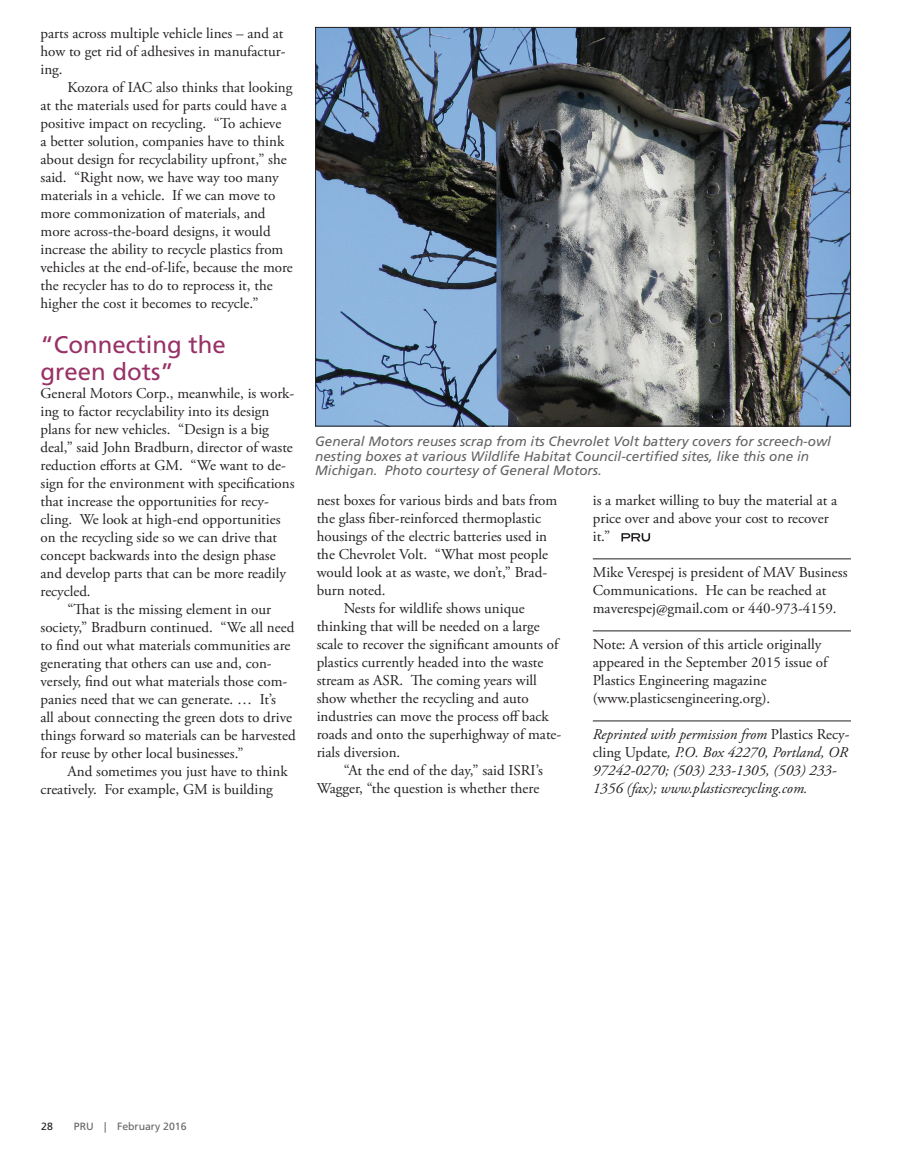
<style>
.page{position:relative;width:905px;height:1175px;background:#fff}
.page>*{position:absolute;margin:0;border:0;box-sizing:border-box;transform-origin:0 0}
.subhead_table_title{font:24px/27px "Frutiger LT Std";color:#983166}
.indented_para{font:15px/18px "Adobe Garamond Pro";color:#231f20}
.first_para_no_indent{font:15px/18px "Adobe Garamond Pro";color:#231f20}
.bio_w_rule{font:15px/18px "Adobe Garamond Pro";color:#231f20}
.bio_w_rule-2{font:italic 15px/18px "Adobe Garamond Pro";color:#231f20}
.photo_captions{font:italic 13.5px/14.9px "Frutiger LT Std";color:#636366}
.t1{font:10.5px "Frutiger LT Std";color:#636366}
.t2{font:10.5px "Frutiger LT Std";color:#231f20}
.s1{font-style:normal}
</style>
<div class="page">
<hr style="left:592px;top:558px;width:258px;height:1px;background:#231f20">
<hr style="left:592px;top:630px;width:258px;height:1px;background:#231f20">
<hr style="left:592px;top:720px;width:258px;height:1px;background:#231f20">
<svg style="left:621px;top:533px;width:29px;height:8px"></svg>
<img style="left:317px;top:29px;width:531px;height:395px">
<p class="indented_para" style="left:40px;top:25px;width:247px">parts across multiple vehicle lines – and at how to get rid of adhesives in manufactur&shy;ing.</p>
<p class="indented_para" style="left:40px;top:79px;width:254px;text-indent:27px">Kozora of IAC also thinks that looking at the materials used for parts could have a positive impact on recycling. “To achieve<br>a better solution, companies have to think about design for recyclability upfront,” she said. “Right now, we have way too many materials in a vehicle. If we can move to more commonization of materials, and more across-the-board designs, it would increase the ability to recycle plastics from vehicles at the end-of-life, because the more the recycler has to do to reprocess it, the higher the cost it becomes to recycle.”</p>
<p class="subhead_table_title" style="left:40px;top:331px;width:187px">“Connecting the green dots”</p>
<p class="first_para_no_indent" style="left:40px;top:385px;width:256px">General Motors Corp., meanwhile, is work&shy;ing to factor recyclability into its design plans for new vehicles. “Design is a big deal,” said John Bradburn, director of waste reduction efforts at GM. “We want to de&shy;sign for the environment with specifications that increase the opportunities for recy&shy;cling. We look at high-end opportunities on the recycling side so we can drive that concept backwards into the design phase and develop parts that can be more readily recycled.</p>
<p class="indented_para" style="left:40px;top:601px;width:257px;text-indent:27px">“That is the missing element in our society,” Bradburn continued. “We all need to find out what materials communities are generating that others can use and, con&shy;versely, find out what materials those com&shy;panies need that we can generate. … It’s<br>all about connecting the green dots to drive things forward so materials can be harvested for reuse by other local businesses.”</p>
<p class="indented_para" style="left:40px;top:763px;width:248px;text-indent:27px">And sometimes you just have to think creatively. For example, GM is building</p>
<p class="photo_captions" style="left:315px;top:434px;width:517px">General Motors reuses scrap from its Chevrolet Volt battery covers for screech-owl nesting boxes at various Wildlife Habitat Council-certified sites, like this one in<br>Michigan. Photo courtesy of General Motors.</p>
<p class="indented_para" style="left:316px;top:492px;width:242px">nest boxes for various birds and bats from the glass fiber-reinforced thermoplastic housings of the electric batteries used in the Chevrolet Volt. “What most people would look at as waste, we don’t,” Brad&shy;burn noted.</p>
<p class="indented_para" style="left:316px;top:600px;width:246px;text-indent:27px">Nests for wildlife shows unique thinking that will be needed on a large scale to recover the significant amounts of plastics currently headed into the waste stream as ASR. The coming years will show whether the recycling and auto industries can move the process off back roads and onto the superhighway of mate&shy;rials diversion.</p>
<p class="indented_para" style="left:316px;top:762px;width:228px;text-align:right">“At the end of the day,” said ISRI’s<br>Wagger, “the question is whether there</p>
<p class="indented_para" style="left:592px;top:492px;width:246px">is a market willing to buy the material at a price over and above your cost to recover it.”</p>
<p class="bio_w_rule" style="left:592px;top:564px;width:256px">Mike Verespej is president of MAV Business<br>Communications. He can be reached at maverespej@gmail.com or 440-973-4159.</p>
<p class="bio_w_rule" style="left:592px;top:636px;width:236px">Note: A version of this article originally appeared in the September 2015 issue of Plastics Engineering magazine (www.plasticsengineering.org).</p>
<p class="bio_w_rule-2" style="left:592px;top:726px;width:258px">Reprinted with permission from <span class="s1">Plastics Recy&shy;cling Update</span>, P.O. Box 42270, Portland, OR 97242-0270; (503) 233-1305, (503) 233- 1356 (fax); www.plasticsrecycling.com.</p>
<p class="t2" style="left:41px;top:1120px;width:13px">28</p>
<p class="t1" style="left:74px;top:1120px;width:114px">PRU | February 2016</p>
</div>
